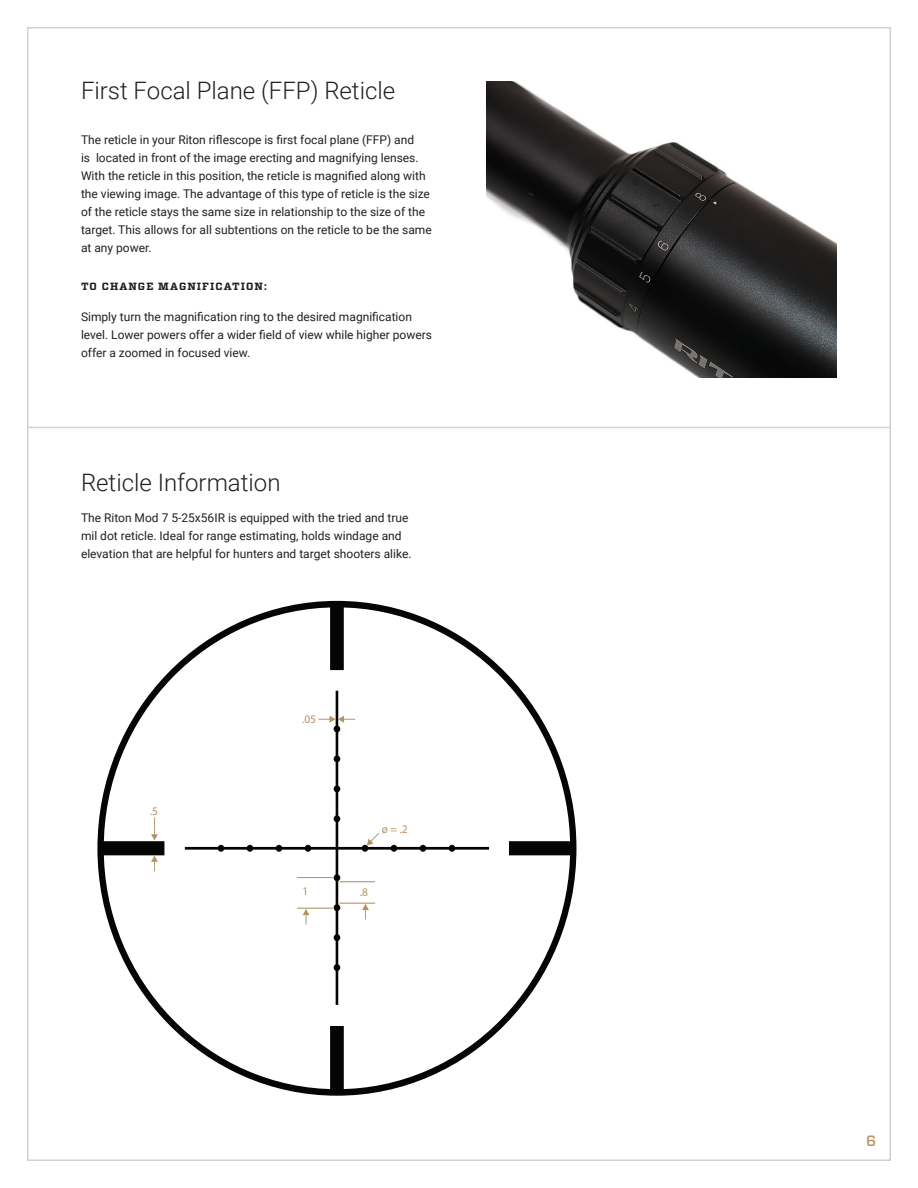
<style>
.page{position:relative;width:918px;height:1188px;background:#fff}
.page>*{position:absolute;margin:0;border:0;box-sizing:border-box;transform-origin:0 0}
._25{font:300 24px "Roboto";color:#231f20}
._125{font:300 24px "Roboto";color:#231f20}
.t1{font:500 15px "Vitesse";color:#b6925f}
._125-2{font:12px/18px "Roboto";color:#231f20}
.t2{font:11.7px "Myriad Pro";color:#b6925f}
._125-3{font:700 10.5px "Vitesse";letter-spacing:.1em;color:#231f20}
</style>
<div class="page">
<hr style="left:27px;top:427px;width:864px;height:1px;background:#d1d2d4">
<img style="left:486px;top:81px;width:351px;height:297px">
<svg style="left:97px;top:601px;width:479px;height:495px"></svg>
<div style="left:330px;top:604px;width:14px;height:66px;background:#050504"></div>
<div style="left:330px;top:1026px;width:14px;height:66px;background:#050504"></div>
<div style="left:509px;top:841px;width:64px;height:14px;background:#050504"></div>
<div style="left:101px;top:841px;width:63px;height:14px;background:#050504"></div>
<hr style="left:336px;top:691px;width:2px;height:314px;background:#050504">
<svg style="left:334px;top:756px;width:6px;height:6px"></svg>
<div style="left:334px;top:785px;width:6px;height:7px;background:#050504;border-radius:50%"></div>
<div style="left:334px;top:815px;width:6px;height:7px;background:#050504;border-radius:50%"></div>
<div style="left:334px;top:874px;width:6px;height:7px;background:#050504;border-radius:50%"></div>
<div style="left:334px;top:904px;width:6px;height:7px;background:#050504;border-radius:50%"></div>
<div style="left:334px;top:934px;width:6px;height:7px;background:#050504;border-radius:50%"></div>
<div style="left:334px;top:964px;width:6px;height:7px;background:#050504;border-radius:50%"></div>
<hr style="left:185px;top:847px;width:304px;height:3px;background:#050504">
<div style="left:449px;top:845px;width:6px;height:7px;background:#050504;border-radius:50%"></div>
<div style="left:420px;top:845px;width:6px;height:7px;background:#050504;border-radius:50%"></div>
<div style="left:391px;top:845px;width:6px;height:7px;background:#050504;border-radius:50%"></div>
<div style="left:362px;top:845px;width:6px;height:7px;background:#050504;border-radius:50%"></div>
<div style="left:305px;top:845px;width:6px;height:7px;background:#050504;border-radius:50%"></div>
<div style="left:276px;top:845px;width:6px;height:7px;background:#050504;border-radius:50%"></div>
<div style="left:247px;top:845px;width:6px;height:7px;background:#050504;border-radius:50%"></div>
<div style="left:218px;top:845px;width:6px;height:7px;background:#050504;border-radius:50%"></div>
<svg style="left:151px;top:856px;width:7px;height:15px"></svg>
<svg style="left:151px;top:817px;width:7px;height:23px"></svg>
<svg style="left:303px;top:909px;width:6px;height:16px"></svg>
<svg style="left:319px;top:716px;width:36px;height:16px"></svg>
<hr style="left:297px;top:877px;width:36px;height:1px;background:#b6925f">
<hr style="left:297px;top:908px;width:36px;height:1px;background:#b6925f">
<svg style="left:362px;top:904px;width:7px;height:15px"></svg>
<svg style="left:367px;top:833px;width:12px;height:12px"></svg>
<hr style="left:340px;top:882px;width:35px;height:1px;background:#b6925f">
<hr style="left:340px;top:903px;width:35px;height:1px;background:#b6925f">
<p class="_25" style="left:81px;top:74px;width:316px">First Focal Plane (FFP) Reticle</p>
<p class="_125-2" style="left:81px;top:130px;width:352px">The reticle in your Riton riflescope is first focal plane (FFP) and<br>is located in front of the image erecting and magnifying lenses.<br>With the reticle in this position, the reticle is magnified along with the viewing image. The advantage of this type of reticle is the size of the reticle stays the same size in relationship to the size of the target. This allows for all subtentions on the reticle to be the same at any power.</p>
<p class="_125-3" style="left:81px;top:279px;width:187px">TO CHANGE MAGNIFICATION:</p>
<p class="_125-2" style="left:81px;top:307px;width:352px">Simply turn the magnification ring to the desired magnification level. Lower powers offer a wider field of view while higher powers offer a zoomed in focused view.</p>
<p class="_125" style="left:81px;top:465px;width:201px">Reticle Information</p>
<p class="_125-2" style="left:81px;top:508px;width:332px">The Riton Mod 7 5-25x56IR is equipped with the tried and true mil dot reticle. Ideal for range estimating, holds windage and elevation that are helpful for hunters and target shooters alike.</p>
<p class="t2" style="left:150px;top:804px;width:10px">.5</p>
<p class="t2" style="left:302px;top:712px;width:16px">.05</p>
<p class="t2" style="left:382px;top:822px;width:28px">ø = .2</p>
<p class="t2" style="left:303px;top:884px;width:7px">1</p>
<p class="t2" style="left:360px;top:885px;width:10px">.8</p>
<p class="t1" style="left:866px;top:1131px;width:11px">6</p>
</div>
